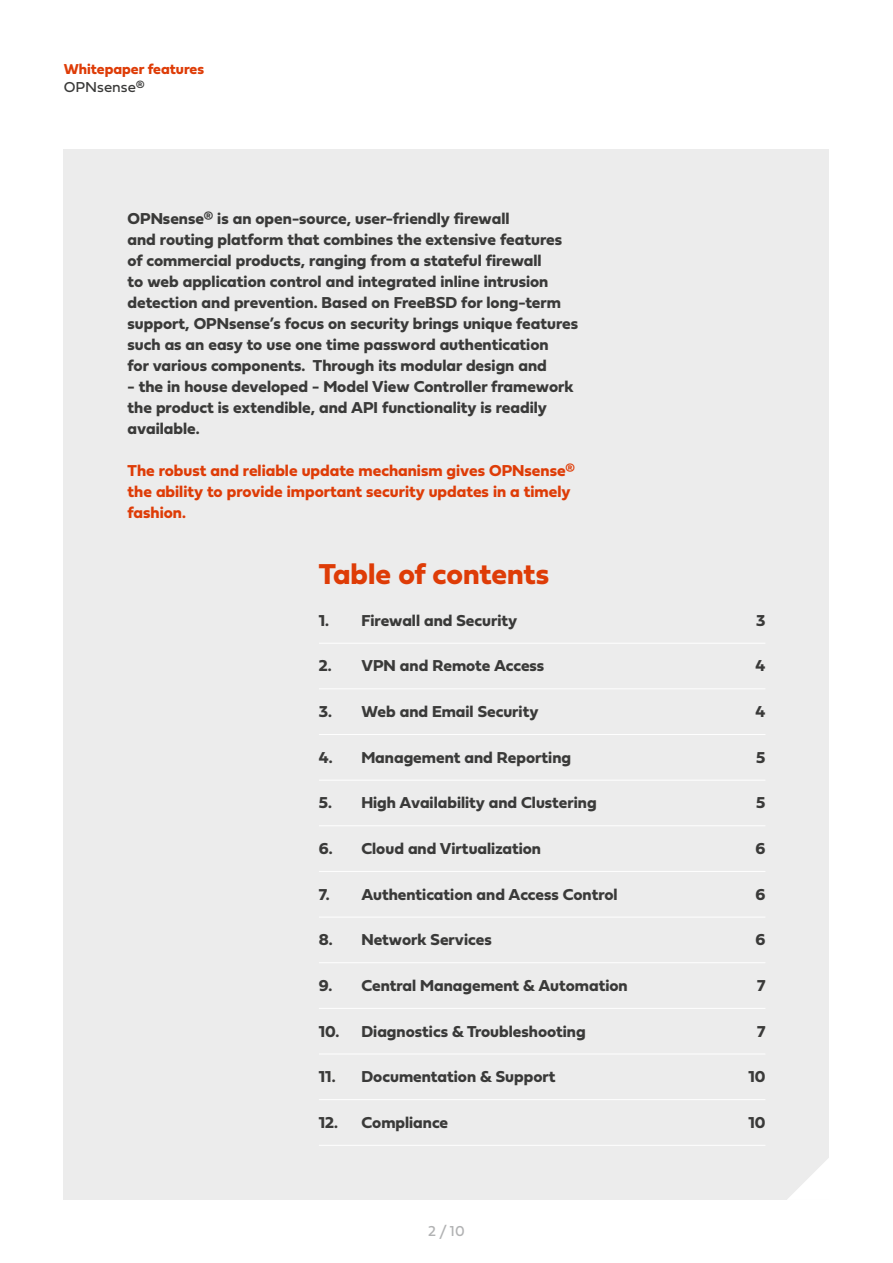
<style>
.page{position:relative;width:893px;height:1263px;background:#fff}
.page>*{position:absolute;margin:0;border:0;box-sizing:border-box;transform-origin:0 0}
.t1{font:30px "Fieldwork Geo Bold";letter-spacing:-.005em;color:#de3c07}
.t2{font:16.5px/21px "Fieldwork Geo Bold";color:#3a3a39}
.t3{font:16.5px/21px "Fieldwork Geo Bold";color:#de3c07}
.t4{font:15px "Fieldwork Geo Bold";color:#de3c07}
.t5{font:15px "Fieldwork Geo Regular";color:#3a3a39}
.t6{font:15px "Fieldwork Geo Regular";color:#b1b2b3}
</style>
<div class="page">
<div style="left:64px;top:149px;width:765px;height:1050px;background:#ececec"></div>
<svg style="left:788px;top:1158px;width:41px;height:41px"></svg>
<hr style="left:319px;top:643px;width:446px;height:1px;background:#fff">
<hr style="left:319px;top:688px;width:446px;height:1px;background:#fff">
<hr style="left:319px;top:734px;width:446px;height:1px;background:#fff">
<hr style="left:319px;top:780px;width:446px;height:1px;background:#fff">
<hr style="left:319px;top:825px;width:446px;height:1px;background:#fff">
<hr style="left:319px;top:871px;width:446px;height:1px;background:#fff">
<hr style="left:319px;top:917px;width:446px;height:1px;background:#fff">
<hr style="left:319px;top:962px;width:446px;height:1px;background:#fff">
<hr style="left:319px;top:1008px;width:446px;height:1px;background:#fff">
<hr style="left:319px;top:1054px;width:446px;height:1px;background:#fff">
<hr style="left:319px;top:1099px;width:446px;height:1px;background:#fff">
<hr style="left:319px;top:1145px;width:446px;height:1px;background:#fff">
<p class="t4" style="left:64px;top:57px;width:142px">Whitepaper features</p>
<p class="t5" style="left:64px;top:75px;width:82px">OPNsense®</p>
<p class="t2" style="left:128px;top:207px;width:452px">OPNsense® is an open-source, user-friendly firewall<br>and routing platform that combines the extensive features of commercial products, ranging from a stateful firewall<br>to web application control and integrated inline intrusion detection and prevention. Based on FreeBSD for long-term support, OPNsense’s focus on security brings unique features such as an easy to use one time password authentication<br>for various components. Through its modular design and</p>
<p class="t2" style="left:128px;top:375px;width:448px">- the in house developed - Model View Controller framework the product is extendible, and API functionality is readily available.</p>
<p class="t3" style="left:128px;top:459px;width:449px">The robust and reliable update mechanism gives OPNsense® the ability to provide important security updates in a timely fashion.</p>
<h1 class="t1" style="left:319px;top:550px;width:232px">Table of contents</h1>
<p class="t2" style="left:319px;top:609px;width:200px">1. Firewall and Security</p>
<p class="t2" style="left:756px;top:609px;width:11px">3</p>
<p class="t2" style="left:319px;top:655px;width:227px">2. VPN and Remote Access</p>
<p class="t2" style="left:755px;top:655px;width:11px">4</p>
<p class="t2" style="left:319px;top:700px;width:221px">3. Web and Email Security</p>
<p class="t2" style="left:755px;top:700px;width:11px">4</p>
<p class="t2" style="left:319px;top:746px;width:254px">4. Management and Reporting</p>
<p class="t2" style="left:756px;top:746px;width:11px">5</p>
<p class="t2" style="left:319px;top:792px;width:279px">5. High Availability and Clustering</p>
<p class="t2" style="left:756px;top:792px;width:11px">5</p>
<p class="t2" style="left:319px;top:837px;width:224px">6. Cloud and Virtualization</p>
<p class="t2" style="left:755px;top:837px;width:11px">6</p>
<p class="t2" style="left:319px;top:883px;width:300px">7. Authentication and Access Control</p>
<p class="t2" style="left:755px;top:883px;width:11px">6</p>
<p class="t2" style="left:319px;top:929px;width:174px">8. Network Services</p>
<p class="t2" style="left:755px;top:929px;width:11px">6</p>
<p class="t2" style="left:319px;top:974px;width:310px">9. Central Management &amp; Automation</p>
<p class="t2" style="left:757px;top:974px;width:10px">7</p>
<p class="t2" style="left:319px;top:1020px;width:268px">10. Diagnostics &amp; Troubleshooting</p>
<p class="t2" style="left:757px;top:1020px;width:10px">7</p>
<p class="t2" style="left:319px;top:1065px;width:238px">11. Documentation &amp; Support</p>
<p class="t2" style="left:748px;top:1065px;width:19px">10</p>
<p class="t2" style="left:319px;top:1111px;width:131px">12. Compliance</p>
<p class="t2" style="left:748px;top:1111px;width:19px">10</p>
<p class="t6" style="left:428px;top:1219px;width:38px">2 / 10</p>
</div>
